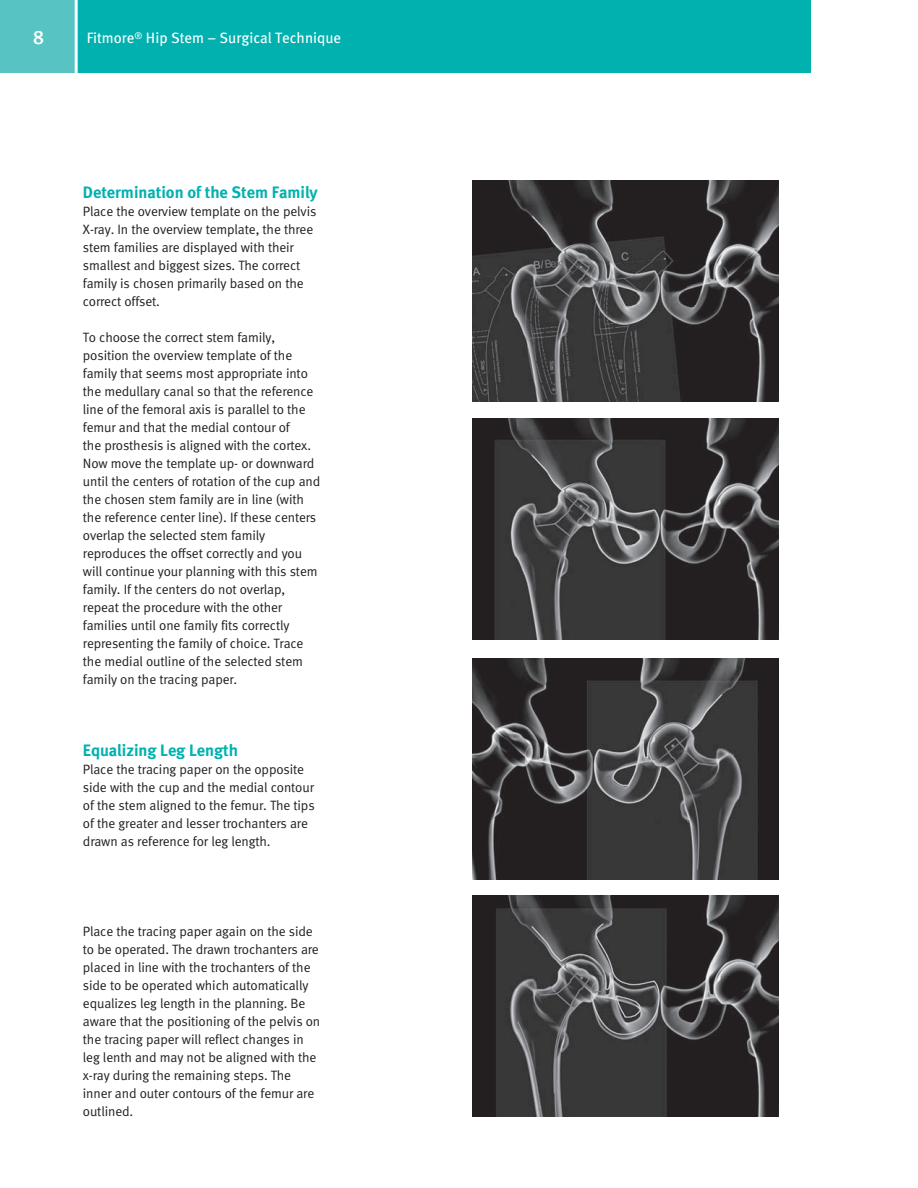
<style>
.page{position:relative;width:918px;height:1188px;background:#fff}
.page>*{position:absolute;margin:0;border:0;box-sizing:border-box;transform-origin:0 0}
.t1{font:19.5px "Meta Medium LF";color:#fff}
.t2{font:16.5px "Meta Bold LF";color:#00b1b0}
.t3{font:15px "Meta Book LF";color:#fff}
.t4{font:13.5px/18px "Meta Normal LF";letter-spacing:-.01em;color:#231f20}
</style>
<div class="page">
<div style="left:78px;top:0;width:733px;height:73px;background:#00b1b0"></div>
<div style="left:0;top:0;width:75px;height:73px;background:#57c4c3"></div>
<img style="left:472px;top:180px;width:307px;height:221px">
<img style="left:472px;top:419px;width:307px;height:221px">
<img style="left:472px;top:659px;width:307px;height:221px">
<img style="left:472px;top:895px;width:307px;height:221px">
<h1 class="t1" style="left:33px;top:26px;width:12px">8</h1>
<p class="t3" style="left:87px;top:29px;width:256px">Fitmore<sup>®</sup> Hip Stem – Surgical Technique</p>
<p class="t2" style="left:83px;top:182px;width:236px">Determination of the Stem Family</p>
<p class="t4" style="left:83px;top:202px;width:235px">Place the overview template on the pelvis X-ray. In the overview template, the three stem families are displayed with their smallest and biggest sizes. The correct family is chosen primarily based on the correct offset.</p>
<p class="t4" style="left:83px;top:328px;width:239px">To choose the correct stem family, position the overview template of the family that seems most appropriate into the medullary canal so that the reference line of the femoral axis is parallel to the femur and that the medial contour of<br>the prosthesis is aligned with the cortex.<br>Now move the template up- or downward until the centers of rotation of the cup and the chosen stem family are in line (with the reference center line). If these centers overlap the selected stem family reproduces the offset correctly and you will continue your planning with this stem family. If the centers do not overlap, repeat the procedure with the other families until one family fits correctly representing the family of choice. Trace the medial outline of the selected stem family on the tracing paper.</p>
<p class="t2" style="left:83px;top:740px;width:157px">Equalizing Leg Length</p>
<p class="t4" style="left:83px;top:760px;width:233px">Place the tracing paper on the opposite side with the cup and the medial contour of the stem aligned to the femur. The tips of the greater and lesser trochanters are drawn as reference for leg length.</p>
<p class="t4" style="left:83px;top:922px;width:239px">Place the tracing paper again on the side to be operated. The drawn trochanters are placed in line with the trochanters of the side to be operated which automatically equalizes leg length in the planning. Be aware that the positioning of the pelvis on the tracing paper will reflect changes in leg lenth and may not be aligned with the x-ray during the remaining steps. The inner and outer contours of the femur are outlined.</p>
</div>
